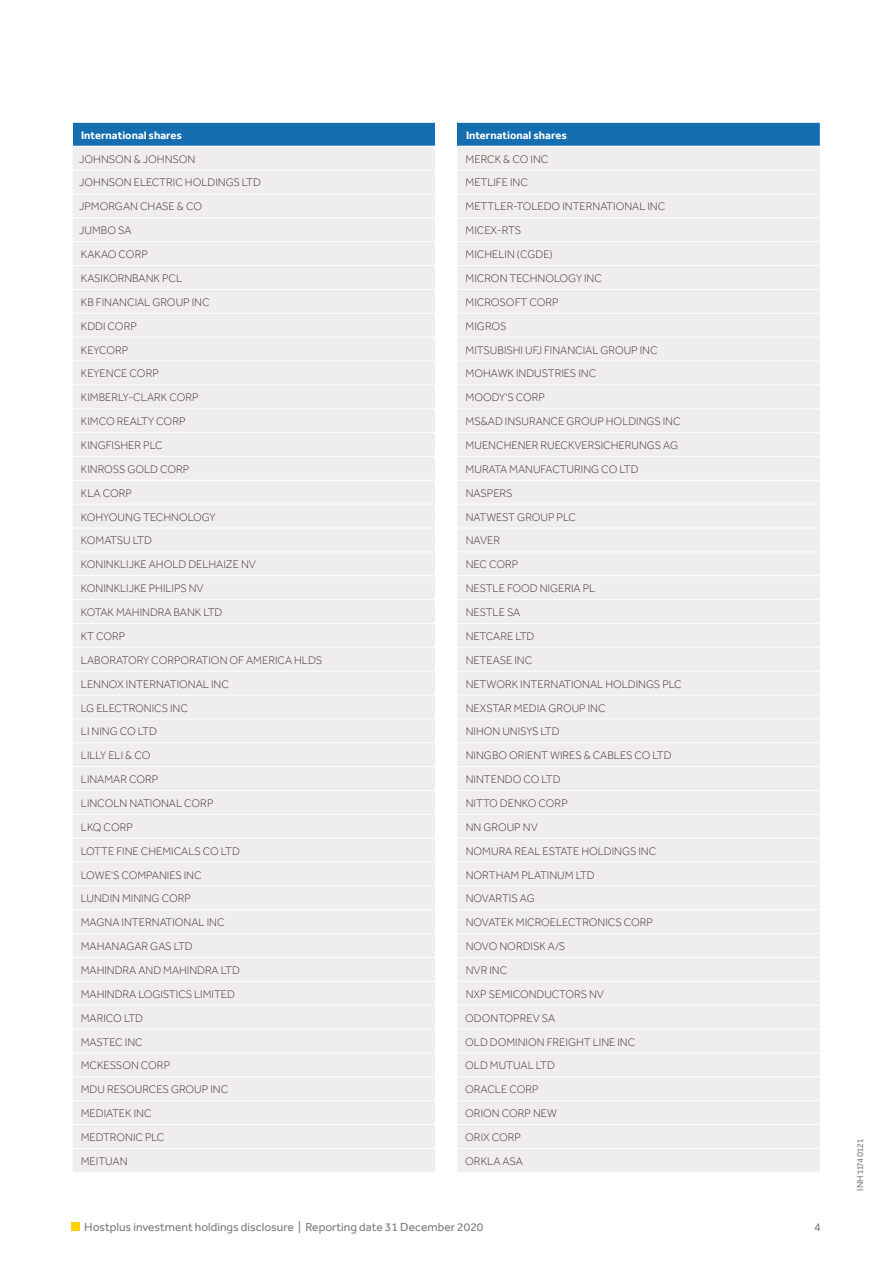
<style>
.page{position:relative;width:893px;height:1263px;background:#fff}
.page>*{position:absolute;margin:0;border:0;box-sizing:border-box;transform-origin:0 0}
.t1{font:12px "Effra";color:#807c7a}
.t2{font:300 11.25px/23.9px "Effra";color:#3d3732}
.t3{font:700 11.25px "Effra";color:#fff}
.t4{font:9px "Effra";color:#807c7a}
</style>
<div class="page">
<div style="left:71px;top:1222px;width:9px;height:9px;background:#ffd100"></div>
<div style="left:73px;top:122px;width:362px;height:24px;background:#156eaf"></div>
<div style="left:73px;top:147px;width:362px;height:1025px;background:#f0eeed"></div>
<hr style="left:73px;top:122px;width:363px;height:1px;background:#fff">
<hr style="left:73px;top:170px;width:363px;height:1px;background:#fff">
<hr style="left:73px;top:194px;width:363px;height:1px;background:#fff">
<hr style="left:73px;top:217px;width:363px;height:1px;background:#fff">
<hr style="left:73px;top:241px;width:363px;height:1px;background:#fff">
<hr style="left:73px;top:265px;width:363px;height:1px;background:#fff">
<hr style="left:73px;top:289px;width:363px;height:1px;background:#fff">
<hr style="left:73px;top:313px;width:363px;height:1px;background:#fff">
<hr style="left:73px;top:337px;width:363px;height:1px;background:#fff">
<hr style="left:73px;top:361px;width:363px;height:1px;background:#fff">
<hr style="left:73px;top:384px;width:363px;height:1px;background:#fff">
<hr style="left:73px;top:408px;width:363px;height:1px;background:#fff">
<hr style="left:73px;top:432px;width:363px;height:1px;background:#fff">
<hr style="left:73px;top:456px;width:363px;height:1px;background:#fff">
<hr style="left:73px;top:480px;width:363px;height:1px;background:#fff">
<hr style="left:73px;top:504px;width:363px;height:1px;background:#fff">
<hr style="left:73px;top:528px;width:363px;height:1px;background:#fff">
<hr style="left:73px;top:551px;width:363px;height:1px;background:#fff">
<hr style="left:73px;top:575px;width:363px;height:1px;background:#fff">
<hr style="left:73px;top:599px;width:363px;height:1px;background:#fff">
<hr style="left:73px;top:623px;width:363px;height:1px;background:#fff">
<hr style="left:73px;top:647px;width:363px;height:1px;background:#fff">
<hr style="left:73px;top:671px;width:363px;height:1px;background:#fff">
<hr style="left:73px;top:695px;width:363px;height:1px;background:#fff">
<hr style="left:73px;top:718px;width:363px;height:1px;background:#fff">
<hr style="left:73px;top:742px;width:363px;height:1px;background:#fff">
<hr style="left:73px;top:766px;width:363px;height:1px;background:#fff">
<hr style="left:73px;top:790px;width:363px;height:1px;background:#fff">
<hr style="left:73px;top:814px;width:363px;height:1px;background:#fff">
<hr style="left:73px;top:838px;width:363px;height:1px;background:#fff">
<hr style="left:73px;top:862px;width:363px;height:1px;background:#fff">
<hr style="left:73px;top:885px;width:363px;height:1px;background:#fff">
<hr style="left:73px;top:909px;width:363px;height:1px;background:#fff">
<hr style="left:73px;top:933px;width:363px;height:1px;background:#fff">
<hr style="left:73px;top:957px;width:363px;height:1px;background:#fff">
<hr style="left:73px;top:981px;width:363px;height:1px;background:#fff">
<hr style="left:73px;top:1005px;width:363px;height:1px;background:#fff">
<hr style="left:73px;top:1029px;width:363px;height:1px;background:#fff">
<hr style="left:73px;top:1052px;width:363px;height:1px;background:#fff">
<hr style="left:73px;top:1076px;width:363px;height:1px;background:#fff">
<hr style="left:73px;top:1100px;width:363px;height:1px;background:#fff">
<hr style="left:73px;top:1124px;width:363px;height:1px;background:#fff">
<hr style="left:73px;top:1148px;width:363px;height:1px;background:#fff">
<div style="left:457px;top:122px;width:363px;height:24px;background:#156eaf"></div>
<div style="left:458px;top:147px;width:362px;height:1025px;background:#f0eeed"></div>
<hr style="left:457px;top:122px;width:364px;height:1px;background:#fff">
<hr style="left:457px;top:170px;width:364px;height:1px;background:#fff">
<hr style="left:457px;top:194px;width:364px;height:1px;background:#fff">
<hr style="left:457px;top:217px;width:364px;height:1px;background:#fff">
<hr style="left:457px;top:241px;width:364px;height:1px;background:#fff">
<hr style="left:457px;top:265px;width:364px;height:1px;background:#fff">
<hr style="left:457px;top:289px;width:364px;height:1px;background:#fff">
<hr style="left:457px;top:313px;width:364px;height:1px;background:#fff">
<hr style="left:457px;top:337px;width:364px;height:1px;background:#fff">
<hr style="left:457px;top:361px;width:364px;height:1px;background:#fff">
<hr style="left:457px;top:384px;width:364px;height:1px;background:#fff">
<hr style="left:457px;top:408px;width:364px;height:1px;background:#fff">
<hr style="left:457px;top:432px;width:364px;height:1px;background:#fff">
<hr style="left:457px;top:456px;width:364px;height:1px;background:#fff">
<hr style="left:457px;top:480px;width:364px;height:1px;background:#fff">
<hr style="left:457px;top:504px;width:364px;height:1px;background:#fff">
<hr style="left:457px;top:528px;width:364px;height:1px;background:#fff">
<hr style="left:457px;top:551px;width:364px;height:1px;background:#fff">
<hr style="left:457px;top:575px;width:364px;height:1px;background:#fff">
<hr style="left:457px;top:599px;width:364px;height:1px;background:#fff">
<hr style="left:457px;top:623px;width:364px;height:1px;background:#fff">
<hr style="left:457px;top:647px;width:364px;height:1px;background:#fff">
<hr style="left:457px;top:671px;width:364px;height:1px;background:#fff">
<hr style="left:457px;top:695px;width:364px;height:1px;background:#fff">
<hr style="left:457px;top:718px;width:364px;height:1px;background:#fff">
<hr style="left:457px;top:742px;width:364px;height:1px;background:#fff">
<hr style="left:457px;top:766px;width:364px;height:1px;background:#fff">
<hr style="left:457px;top:790px;width:364px;height:1px;background:#fff">
<hr style="left:457px;top:814px;width:364px;height:1px;background:#fff">
<hr style="left:457px;top:838px;width:364px;height:1px;background:#fff">
<hr style="left:457px;top:862px;width:364px;height:1px;background:#fff">
<hr style="left:457px;top:885px;width:364px;height:1px;background:#fff">
<hr style="left:457px;top:909px;width:364px;height:1px;background:#fff">
<hr style="left:457px;top:933px;width:364px;height:1px;background:#fff">
<hr style="left:457px;top:957px;width:364px;height:1px;background:#fff">
<hr style="left:457px;top:981px;width:364px;height:1px;background:#fff">
<hr style="left:457px;top:1005px;width:364px;height:1px;background:#fff">
<hr style="left:457px;top:1029px;width:364px;height:1px;background:#fff">
<hr style="left:457px;top:1052px;width:364px;height:1px;background:#fff">
<hr style="left:457px;top:1076px;width:364px;height:1px;background:#fff">
<hr style="left:457px;top:1100px;width:364px;height:1px;background:#fff">
<hr style="left:457px;top:1124px;width:364px;height:1px;background:#fff">
<hr style="left:457px;top:1148px;width:364px;height:1px;background:#fff">
<p class="t3" style="left:81px;top:128px;width:102px">International shares</p>
<p class="t2" style="left:79px;top:147px;width:244px">JOHNSON &amp; JOHNSON<br>JOHNSON ELECTRIC HOLDINGS LTD<br>JPMORGAN CHASE &amp; CO<br>JUMBO SA<br>KAKAO CORP<br>KASIKORNBANK PCL<br>KB FINANCIAL GROUP INC<br>KDDI CORP<br>KEYCORP<br>KEYENCE CORP<br>KIMBERLY-CLARK CORP<br>KIMCO REALTY CORP<br>KINGFISHER PLC<br>KINROSS GOLD CORP<br>KLA CORP<br>KOHYOUNG TECHNOLOGY<br>KOMATSU LTD<br>KONINKLIJKE AHOLD DELHAIZE NV<br>KONINKLIJKE PHILIPS NV<br>KOTAK MAHINDRA BANK LTD<br>KT CORP<br>LABORATORY CORPORATION OF AMERICA HLDS<br>LENNOX INTERNATIONAL INC<br>LG ELECTRONICS INC<br>LI NING CO LTD<br>LILLY ELI &amp; CO<br>LINAMAR CORP<br>LINCOLN NATIONAL CORP<br>LKQ CORP<br>LOTTE FINE CHEMICALS CO LTD<br>LOWE'S COMPANIES INC<br>LUNDIN MINING CORP<br>MAGNA INTERNATIONAL INC<br>MAHANAGAR GAS LTD<br>MAHINDRA AND MAHINDRA LTD<br>MAHINDRA LOGISTICS LIMITED<br>MARICO LTD<br>MASTEC INC<br>MCKESSON CORP<br>MDU RESOURCES GROUP INC<br>MEDIATEK INC<br>MEDTRONIC PLC<br>MEITUAN</p>
<p class="t3" style="left:466px;top:128px;width:102px">International shares</p>
<p class="t2" style="left:465px;top:147px;width:218px">MERCK &amp; CO INC<br>METLIFE INC<br>METTLER-TOLEDO INTERNATIONAL INC<br>MICEX-RTS<br>MICHELIN (CGDE)<br>MICRON TECHNOLOGY INC<br>MICROSOFT CORP<br>MIGROS<br>MITSUBISHI UFJ FINANCIAL GROUP INC<br>MOHAWK INDUSTRIES INC<br>MOODY'S CORP<br>MS&amp;AD INSURANCE GROUP HOLDINGS INC<br>MUENCHENER RUECKVERSICHERUNGS AG<br>MURATA MANUFACTURING CO LTD<br>NASPERS<br>NATWEST GROUP PLC<br>NAVER<br>NEC CORP<br>NESTLE FOOD NIGERIA PL<br>NESTLE SA<br>NETCARE LTD<br>NETEASE INC<br>NETWORK INTERNATIONAL HOLDINGS PLC<br>NEXSTAR MEDIA GROUP INC<br>NIHON UNISYS LTD<br>NINGBO ORIENT WIRES &amp; CABLES CO LTD<br>NINTENDO CO LTD<br>NITTO DENKO CORP<br>NN GROUP NV<br>NOMURA REAL ESTATE HOLDINGS INC<br>NORTHAM PLATINUM LTD<br>NOVARTIS AG<br>NOVATEK MICROELECTRONICS CORP<br>NOVO NORDISK A/S<br>NVR INC<br>NXP SEMICONDUCTORS NV<br>ODONTOPREV SA<br>OLD DOMINION FREIGHT LINE INC<br>OLD MUTUAL LTD<br>ORACLE CORP<br>ORION CORP NEW<br>ORIX CORP<br>ORKLA ASA</p>
<p class="t1" style="left:84px;top:1220px;width:401px">Hostplus investment holdings disclosure | Reporting date 31 December 2020</p>
<p class="t1" style="left:814px;top:1220px;width:8px">4</p>
<p class="t4" style="left:855px;top:1191px;width:53px;rotate:-90deg">INH 1174 0121</p>
</div>
